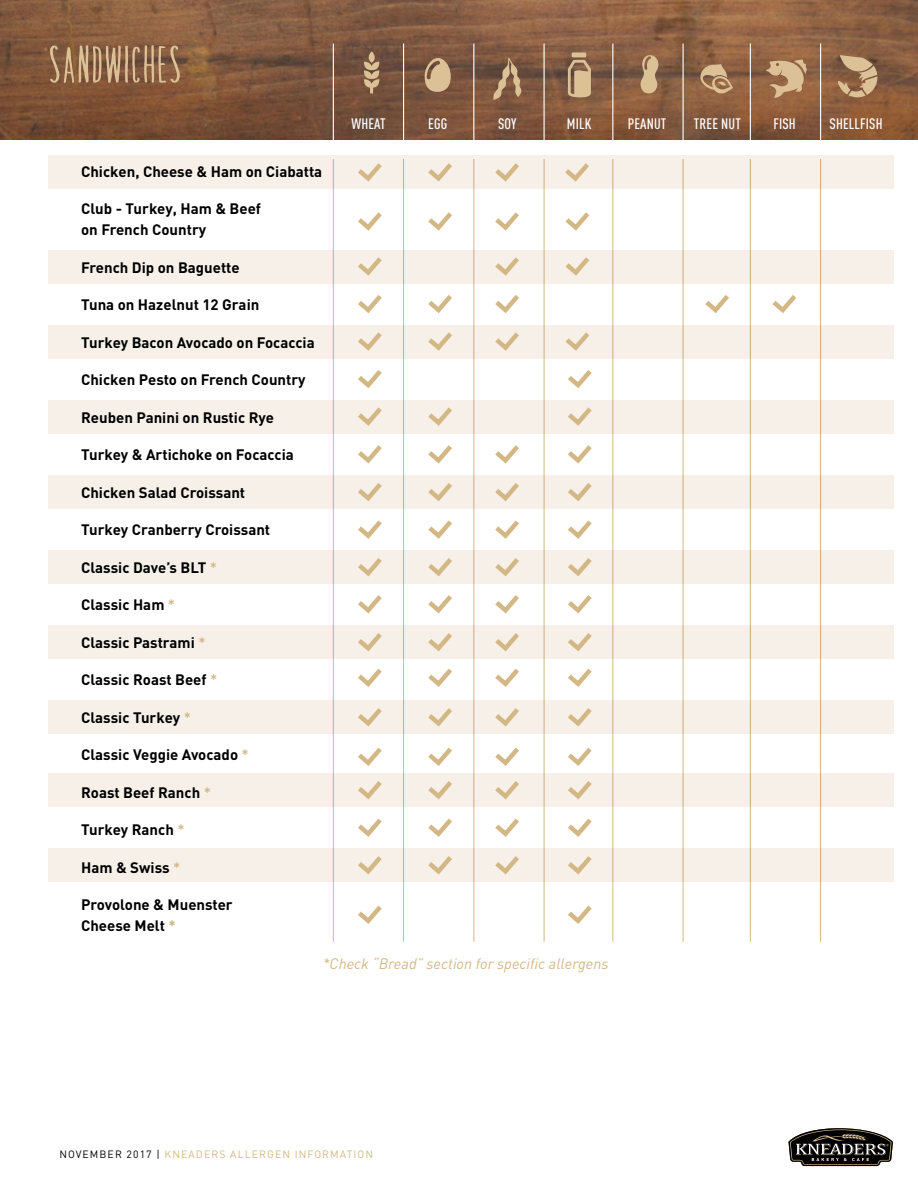
<style>
.page{position:relative;width:918px;height:1188px;background:#fff}
.page>*{position:absolute;margin:0;border:0;box-sizing:border-box;transform-origin:0 0}
.t1{font:700 52.5px "Amorie Modella";letter-spacing:.01em;color:#dcc196}
.t2{font:700 15px/21px "DIN";color:#000}
.t3{font:500 15px "DIN Cond";letter-spacing:.01em;color:#fff}
.t4{font:italic 15px "DIN";color:#d3b785}
.t5{font:10.5px "DIN";letter-spacing:.1em;color:#d3b785}
.s1{font-weight:500;color:#d3b785}
.s2{color:#d3b785}
.s3{color:#000}
</style>
<div class="page">
<img style="left:0;top:0;width:918px;height:139px">
<svg style="left:788px;top:1128px;width:105px;height:38px"></svg>
<hr style="left:820px;top:44px;width:1px;height:101px;background:#fff">
<hr style="left:544px;top:44px;width:1px;height:101px;background:#fff">
<hr style="left:683px;top:44px;width:1px;height:101px;background:#fff">
<hr style="left:750px;top:44px;width:1px;height:101px;background:#fff">
<hr style="left:473px;top:44px;width:1px;height:101px;background:#fff">
<hr style="left:403px;top:44px;width:1px;height:101px;background:#fff">
<hr style="left:333px;top:44px;width:1px;height:101px;background:#fff">
<hr style="left:612px;top:44px;width:1px;height:101px;background:#fff">
<svg style="left:568px;top:60px;width:23px;height:37px"></svg>
<hr style="left:572px;top:53px;width:14px;height:4px;background:#dcc196">
<svg style="left:425px;top:57px;width:26px;height:35px"></svg>
<svg style="left:364px;top:51px;width:15px;height:42px"></svg>
<svg style="left:493px;top:58px;width:29px;height:42px"></svg>
<svg style="left:640px;top:55px;width:19px;height:38px"></svg>
<svg style="left:698px;top:64px;width:35px;height:31px"></svg>
<svg style="left:766px;top:59px;width:41px;height:39px;background:#b9936d"></svg>
<svg style="left:838px;top:55px;width:40px;height:42px;background:#ad8a67"></svg>
<hr style="left:820px;top:159px;width:1px;height:783px;background:#d3b785">
<hr style="left:544px;top:159px;width:1px;height:783px;background:#d3b785">
<hr style="left:683px;top:159px;width:1px;height:783px;background:#d3b785">
<hr style="left:750px;top:159px;width:1px;height:783px;background:#d3b785">
<hr style="left:474px;top:159px;width:1px;height:783px;background:#d3b785">
<hr style="left:403px;top:159px;width:1px;height:783px;background:#d3b785">
<hr style="left:333px;top:159px;width:1px;height:783px;background:#d3b785">
<hr style="left:613px;top:159px;width:1px;height:783px;background:#d3b785">
<div style="left:48px;top:155px;width:845px;height:34px;background:#f6f0e8"></div>
<div style="left:48px;top:475px;width:845px;height:34px;background:#f6f0e8"></div>
<div style="left:48px;top:773px;width:845px;height:34px;background:#f6f0e8"></div>
<div style="left:48px;top:325px;width:845px;height:34px;background:#f6f0e8"></div>
<div style="left:48px;top:625px;width:845px;height:34px;background:#f6f0e8"></div>
<div style="left:48px;top:250px;width:845px;height:33px;background:#f6f0e8"></div>
<div style="left:48px;top:550px;width:845px;height:34px;background:#f6f0e8"></div>
<div style="left:48px;top:848px;width:845px;height:34px;background:#f6f0e8"></div>
<div style="left:48px;top:400px;width:845px;height:34px;background:#f6f0e8"></div>
<div style="left:48px;top:700px;width:845px;height:34px;background:#f6f0e8"></div>
<svg style="left:358px;top:163px;width:24px;height:19px"></svg>
<svg style="left:495px;top:163px;width:24px;height:19px"></svg>
<svg style="left:428px;top:163px;width:24px;height:19px"></svg>
<svg style="left:358px;top:257px;width:24px;height:19px"></svg>
<svg style="left:495px;top:257px;width:24px;height:19px"></svg>
<svg style="left:565px;top:257px;width:25px;height:19px"></svg>
<svg style="left:358px;top:212px;width:24px;height:19px"></svg>
<svg style="left:495px;top:212px;width:24px;height:19px"></svg>
<svg style="left:428px;top:212px;width:24px;height:19px"></svg>
<svg style="left:565px;top:212px;width:25px;height:19px"></svg>
<svg style="left:358px;top:332px;width:24px;height:19px"></svg>
<svg style="left:495px;top:332px;width:24px;height:19px"></svg>
<svg style="left:428px;top:332px;width:24px;height:19px"></svg>
<svg style="left:565px;top:332px;width:25px;height:19px"></svg>
<svg style="left:358px;top:295px;width:24px;height:18px"></svg>
<svg style="left:495px;top:295px;width:24px;height:18px"></svg>
<svg style="left:772px;top:295px;width:25px;height:18px"></svg>
<svg style="left:428px;top:295px;width:24px;height:18px"></svg>
<svg style="left:705px;top:295px;width:24px;height:18px"></svg>
<svg style="left:358px;top:370px;width:24px;height:19px"></svg>
<svg style="left:568px;top:370px;width:24px;height:19px"></svg>
<svg style="left:358px;top:407px;width:24px;height:19px"></svg>
<svg style="left:428px;top:407px;width:24px;height:19px"></svg>
<svg style="left:568px;top:407px;width:24px;height:19px"></svg>
<svg style="left:358px;top:483px;width:24px;height:19px"></svg>
<svg style="left:495px;top:483px;width:24px;height:19px"></svg>
<svg style="left:428px;top:483px;width:24px;height:19px"></svg>
<svg style="left:568px;top:483px;width:24px;height:19px"></svg>
<svg style="left:358px;top:558px;width:24px;height:19px"></svg>
<svg style="left:495px;top:558px;width:24px;height:19px"></svg>
<svg style="left:428px;top:558px;width:24px;height:19px"></svg>
<svg style="left:568px;top:558px;width:24px;height:19px"></svg>
<svg style="left:358px;top:633px;width:24px;height:19px"></svg>
<svg style="left:495px;top:633px;width:24px;height:19px"></svg>
<svg style="left:428px;top:633px;width:24px;height:19px"></svg>
<svg style="left:568px;top:633px;width:24px;height:19px"></svg>
<svg style="left:358px;top:708px;width:24px;height:19px"></svg>
<svg style="left:495px;top:708px;width:24px;height:19px"></svg>
<svg style="left:428px;top:708px;width:24px;height:19px"></svg>
<svg style="left:568px;top:708px;width:24px;height:19px"></svg>
<svg style="left:358px;top:781px;width:24px;height:19px"></svg>
<svg style="left:495px;top:781px;width:24px;height:19px"></svg>
<svg style="left:428px;top:781px;width:24px;height:19px"></svg>
<svg style="left:568px;top:781px;width:24px;height:19px"></svg>
<svg style="left:358px;top:856px;width:24px;height:19px"></svg>
<svg style="left:495px;top:856px;width:24px;height:19px"></svg>
<svg style="left:428px;top:856px;width:24px;height:19px"></svg>
<svg style="left:568px;top:856px;width:24px;height:19px"></svg>
<svg style="left:358px;top:905px;width:24px;height:19px"></svg>
<svg style="left:568px;top:905px;width:24px;height:19px"></svg>
<svg style="left:358px;top:520px;width:24px;height:19px"></svg>
<svg style="left:495px;top:520px;width:24px;height:19px"></svg>
<svg style="left:428px;top:520px;width:24px;height:19px"></svg>
<svg style="left:568px;top:520px;width:24px;height:19px"></svg>
<svg style="left:358px;top:595px;width:24px;height:19px"></svg>
<svg style="left:495px;top:595px;width:24px;height:19px"></svg>
<svg style="left:428px;top:595px;width:24px;height:19px"></svg>
<svg style="left:568px;top:595px;width:24px;height:19px"></svg>
<svg style="left:358px;top:668px;width:24px;height:19px"></svg>
<svg style="left:495px;top:668px;width:24px;height:19px"></svg>
<svg style="left:428px;top:668px;width:24px;height:19px"></svg>
<svg style="left:568px;top:668px;width:24px;height:19px"></svg>
<svg style="left:358px;top:747px;width:24px;height:19px"></svg>
<svg style="left:495px;top:747px;width:24px;height:19px"></svg>
<svg style="left:428px;top:747px;width:24px;height:19px"></svg>
<svg style="left:568px;top:747px;width:24px;height:19px"></svg>
<svg style="left:358px;top:818px;width:24px;height:19px"></svg>
<svg style="left:495px;top:818px;width:24px;height:19px"></svg>
<svg style="left:428px;top:818px;width:24px;height:19px"></svg>
<svg style="left:568px;top:818px;width:24px;height:19px"></svg>
<svg style="left:358px;top:445px;width:24px;height:19px"></svg>
<svg style="left:495px;top:445px;width:24px;height:19px"></svg>
<svg style="left:428px;top:445px;width:24px;height:19px"></svg>
<svg style="left:568px;top:445px;width:24px;height:19px"></svg>
<svg style="left:565px;top:163px;width:24px;height:19px"></svg>
<h1 class="t1" style="left:48px;top:34px;width:135px">SANDWICHES</h1>
<p class="t2" style="left:81px;top:160px;width:243px">Chicken, Cheese &amp; Ham on Ciabatta</p>
<p class="t2" style="left:81px;top:198px;width:181px">Club - Turkey, Ham &amp; Beef on French Country</p>
<p class="t2" style="left:81px;top:256px;width:160px">French Dip on Baguette</p>
<p class="t2" style="left:81px;top:294px;width:180px">Tuna on Hazelnut 12 Grain</p>
<p class="t2" style="left:81px;top:331px;width:235px">Turkey Bacon Avocado on Focaccia</p>
<p class="t2" style="left:81px;top:369px;width:226px">Chicken Pesto on French Country</p>
<p class="t2" style="left:81px;top:406px;width:194px">Reuben Panini on Rustic Rye</p>
<p class="t2" style="left:81px;top:444px;width:214px">Turkey &amp; Artichoke on Focaccia</p>
<p class="t2" style="left:81px;top:481px;width:166px">Chicken Salad Croissant</p>
<p class="t2" style="left:81px;top:519px;width:191px">Turkey Cranberry Croissant</p>
<p class="t2" style="left:81px;top:556px;width:138px">Classic Dave’s BLT <span class="s1">*</span></p>
<p class="t2" style="left:81px;top:594px;width:96px">Classic Ham <span class="s1">*</span></p>
<p class="t2" style="left:81px;top:631px;width:126px">Classic Pastrami <span class="s1">*</span></p>
<p class="t2" style="left:81px;top:669px;width:138px">Classic Roast Beef <span class="s1">*</span></p>
<p class="t2" style="left:81px;top:706px;width:111px">Classic Turkey <span class="s1">*</span></p>
<p class="t2" style="left:81px;top:744px;width:169px">Classic Veggie Avocado <span class="s1">*</span></p>
<p class="t2" style="left:81px;top:781px;width:131px">Roast Beef Ranch <span class="s1">*</span></p>
<p class="t2" style="left:81px;top:819px;width:105px">Turkey Ranch <span class="s1">*</span></p>
<p class="t2" style="left:81px;top:856px;width:101px">Ham &amp; Swiss <span class="s1">*</span></p>
<p class="t2" style="left:81px;top:894px;width:153px">Provolone &amp; Muenster<br>Cheese Melt <span class="s2">*</span></p>
<p class="t3" style="left:351px;top:115px;width:36px">WHEAT</p>
<p class="t3" style="left:428px;top:115px;width:21px">EGG</p>
<p class="t3" style="left:498px;top:115px;width:20px">SOY</p>
<p class="t3" style="left:567px;top:115px;width:26px">MILK</p>
<p class="t3" style="left:628px;top:115px;width:40px">PEANUT</p>
<p class="t3" style="left:694px;top:115px;width:48px">TREE NUT</p>
<p class="t3" style="left:773px;top:115px;width:24px">FISH</p>
<p class="t3" style="left:830px;top:115px;width:54px">SHELLFISH</p>
<p class="t4" style="left:323px;top:954px;width:287px">*Check “Bread” section for specific allergens</p>
<p class="t5" style="left:59px;top:1147px;width:315px"><span class="s3">NOVEMBER 2017 |</span> KNEADERS ALLERGEN INFORMATION</p>
</div>
